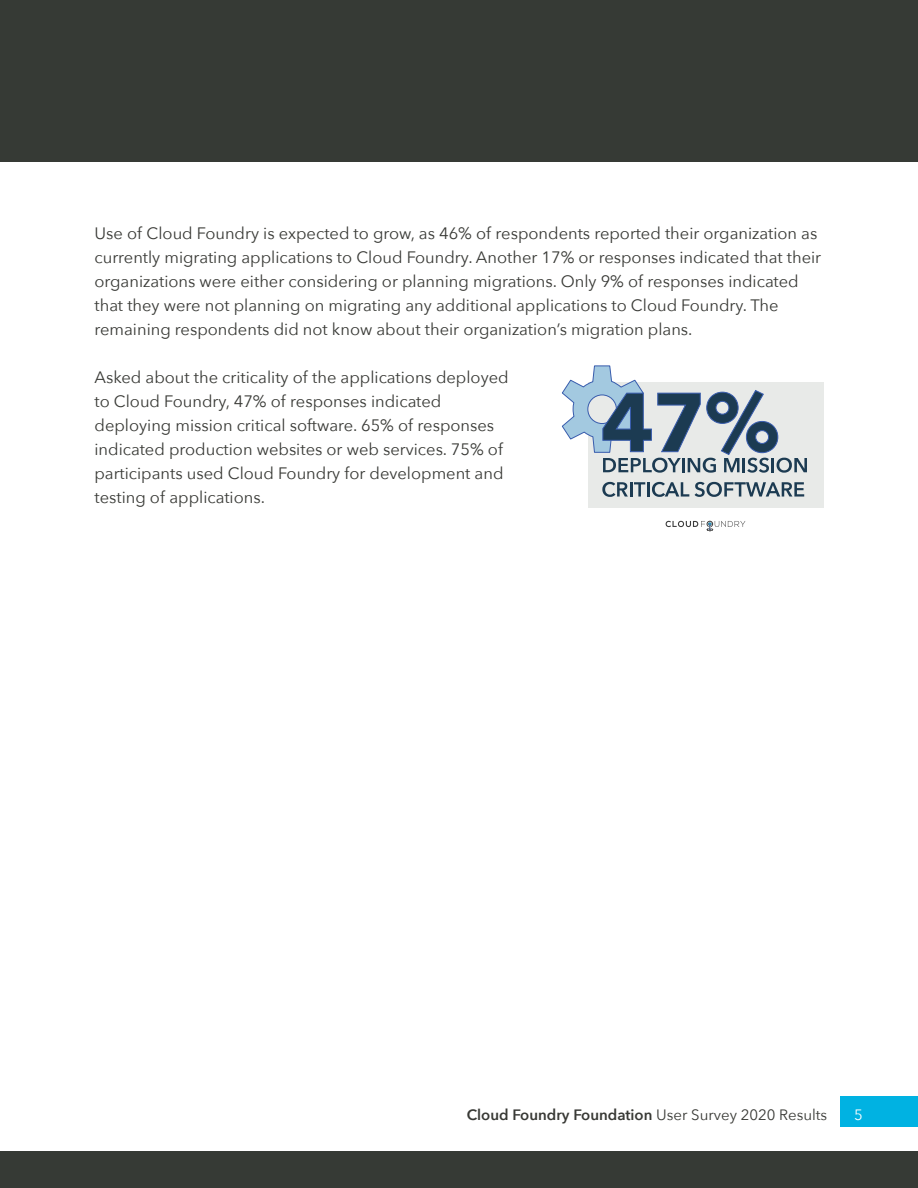
<style>
.page{position:relative;width:918px;height:1188px;background:#fff}
.page>*{position:absolute;margin:0;border:0;box-sizing:border-box;transform-origin:0 0}
.t1{font:16.5px/24px "Avenir Next";color:#383935}
.t2{font:600 15px "Avenir Next";color:#383935}
.t3{font:15px "Avenir Next";color:#fff}
.s1{font-weight:400}
</style>
<div class="page">
<div style="left:0;top:0;width:918px;height:162px;background:#363a35"></div>
<div style="left:0;top:1151px;width:918px;height:37px;background:#363a35"></div>
<div style="left:840px;top:1096px;width:78px;height:31px;background:#00b2e2"></div>
<svg style="left:666px;top:521px;width:79px;height:10px"></svg>
<div style="left:588px;top:383px;width:236px;height:125px;background:#e8eae8"></div>
<svg style="left:562px;top:365px;width:245px;height:108px"></svg>
<svg style="left:602px;top:482px;width:43px;height:15px"></svg>
<hr style="left:647px;top:482px;width:3px;height:15px;background:#1c3b52">
<svg style="left:652px;top:482px;width:37px;height:15px"></svg>
<svg style="left:695px;top:482px;width:109px;height:15px"></svg>
<p class="t1" style="left:94px;top:221px;width:728px">Use of Cloud Foundry is expected to grow, as 46% of respondents reported their organization as currently migrating applications to Cloud Foundry. Another 17% or responses indicated that their organizations were either considering or planning migrations. Only 9% of responses indicated that they were not planning on migrating any additional applications to Cloud Foundry. The remaining respondents did not know about their organization’s migration plans.</p>
<p class="t1" style="left:94px;top:365px;width:416px">Asked about the criticality of the applications deployed to Cloud Foundry, 47% of responses indicated deploying mission critical software. 65% of responses indicated production websites or web services. 75% of participants used Cloud Foundry for development and testing of applications.</p>
<p class="t2" style="left:467px;top:1102px;width:362px">Cloud Foundry Foundation <span class="s1">User Survey 2020 Results</span></p>
<p class="t3" style="left:854px;top:1102px;width:10px">5</p>
</div>
